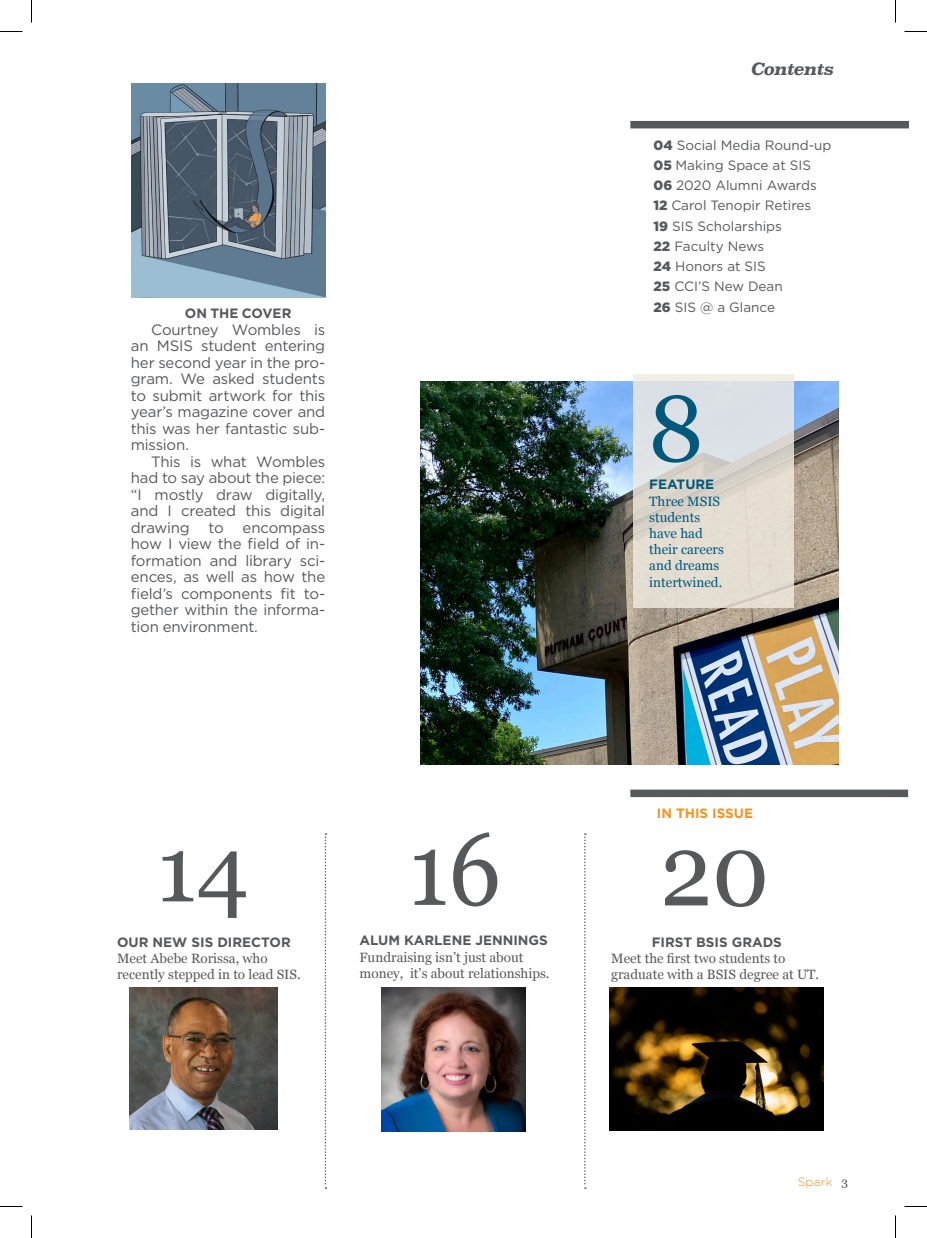
<style>
.page{position:relative;width:927px;height:1238px;background:#fff}
.page>*{position:absolute;margin:0;border:0;box-sizing:border-box;transform-origin:0 0}
.t1{font:102.3px "Georgia";color:#57585a;scale:.91 1}
.t2{font:93px "Georgia";color:#57585a}
.t3{font:93px "Georgia";color:#00597a}
.t4{font:italic 700 16.5px "Superclarendon";letter-spacing:-.03em;color:#57585a}
.Spark_Body_Copy{font:15px/16.5px "Gotham";letter-spacing:-.015em;color:#57585a;text-align:justify}
.t5{font:13.5px/16.2px "Georgia";color:#57585a}
.t6{font:13.5px "Gotham";color:#57585a}
.t7{font:13.5px/16.2px "Georgia";color:#00597a}
.Spark_Body_Copy-2{font:700 13.5px "Gotham";color:#57585a}
.t8{font:700 13.5px "Gotham";color:#f7931d}
.t9{font:700 13.5px "Gotham";color:#00597a}
.t10{font:300 12px "Gotham";letter-spacing:.02em;color:#f7931d}
.s1{font-weight:900}
.s2{font-family:"Gotham";font-weight:700}
.s3{font-family:"Georgia";font-weight:400;color:#57585a}
</style>
<div class="page">
<img style="left:420px;top:381px;width:419px;height:383px">
<svg style="left:633px;top:374px;width:161px;height:234px;fill:#dfded3"></svg>
<div style="left:630px;top:121px;width:279px;height:7px;background:#57585a"></div>
<div style="left:630px;top:789px;width:278px;height:8px;background:#57585a"></div>
<svg style="left:325px;top:833px;width:1px;height:355px"></svg>
<svg style="left:584px;top:833px;width:2px;height:355px"></svg>
<img style="left:129px;top:987px;width:149px;height:142px">
<img style="left:132px;top:84px;width:194px;height:213px">
<img style="left:609px;top:987px;width:215px;height:143px">
<img style="left:381px;top:987px;width:144px;height:144px">
<svg style="left:0;top:31px;width:22px;height:1px"></svg>
<svg style="left:904px;top:31px;width:23px;height:1px"></svg>
<svg style="left:0;top:1206px;width:22px;height:1px"></svg>
<svg style="left:904px;top:1206px;width:23px;height:1px"></svg>
<svg style="left:31px;top:0;width:1px;height:22px"></svg>
<svg style="left:31px;top:1215px;width:1px;height:23px"></svg>
<svg style="left:895px;top:0;width:1px;height:22px"></svg>
<svg style="left:895px;top:1215px;width:1px;height:23px"></svg>
<p class="Spark_Body_Copy-2" style="left:185px;top:305px;width:108px">ON THE COVER</p>
<p class="Spark_Body_Copy" style="left:131px;top:321px;width:196px;text-indent:20px">Courtney Wombles is an MSIS student entering her second year in the pro&shy;gram. We asked students to submit artwork for this year’s magazine cover and this was her fantastic sub&shy;mission.</p>
<p class="Spark_Body_Copy" style="left:131px;top:453px;width:196px;text-indent:20px">This is what Wombles had to say about the piece: “I mostly draw digitally, and I created this digital drawing</p>
<p class="Spark_Body_Copy" style="left:209px;top:519px;width:17px">to</p>
<p class="Spark_Body_Copy" style="left:131px;top:519px;width:196px;text-indent:112px">encompass how I view the field of in&shy;formation and library sci&shy;ences, as well as how the field’s components fit to&shy;gether within the informa&shy;tion environment.</p>
<p class="t4" style="left:751px;top:60px;width:84px">Contents</p>
<p class="t6" style="left:654px;top:136px;width:180px"><span class="s1">04</span> Social Media Round-up</p>
<p class="t6" style="left:654px;top:157px;width:159px"><span class="s1">05</span> Making Space at SIS</p>
<p class="t6" style="left:654px;top:177px;width:165px"><span class="s1">06</span> 2020 Alumni Awards</p>
<p class="t6" style="left:654px;top:197px;width:159px"><span class="s1">12</span> Carol Tenopir Retires</p>
<p class="t6" style="left:654px;top:217px;width:130px"><span class="s1">19</span> SIS Scholarships</p>
<p class="t6" style="left:654px;top:238px;width:112px"><span class="s1">22</span> Faculty News</p>
<p class="t6" style="left:654px;top:258px;width:114px"><span class="s1">24</span> Honors at SIS</p>
<p class="t6" style="left:654px;top:278px;width:131px"><span class="s1">25</span> CCI’S New Dean</p>
<p class="t6" style="left:654px;top:299px;width:123px"><span class="s1">26</span> SIS @ a Glance</p>
<p class="t3" style="left:648px;top:361px;width:57px">8</p>
<p class="t9" style="left:649px;top:476px;width:67px">FEATURE</p>
<p class="t7" style="left:649px;top:492px;width:76px">Three MSIS students have had their careers and dreams intertwined.</p>
<p class="t2" style="left:157px;top:801px;width:94px">14</p>
<p class="t5" style="left:117px;top:933px;width:175px"><span class="s2">OUR NEW SIS DIRECTOR<br></span>Meet Abebe Rorissa, who</p>
<p class="t5" style="left:117px;top:966px;width:185px">recently stepped in to lead SIS.</p>
<p class="t1" style="left:409px;top:795px;width:103px">16</p>
<p class="Spark_Body_Copy-2" style="left:360px;top:932px;width:190px">ALUM KARLENE JENNINGS</p>
<p class="t5" style="left:360px;top:948px;width:191px">Fundraising isn’t just about money, it’s about relationships.</p>
<p class="t8" style="left:657px;top:805px;width:98px">IN THIS ISSUE</p>
<p class="t1" style="left:660px;top:795px;width:121px">20</p>
<p class="Spark_Body_Copy-2" style="left:652px;top:933px;width:132px">FIRST BSIS GRADS</p>
<p class="t5" style="left:611px;top:949px;width:210px">Meet the first two students to graduate with a BSIS degree at UT.</p>
<p class="t10" style="left:798px;top:1173px;width:52px">Spark <span class="s3">3</span></p>
</div>
